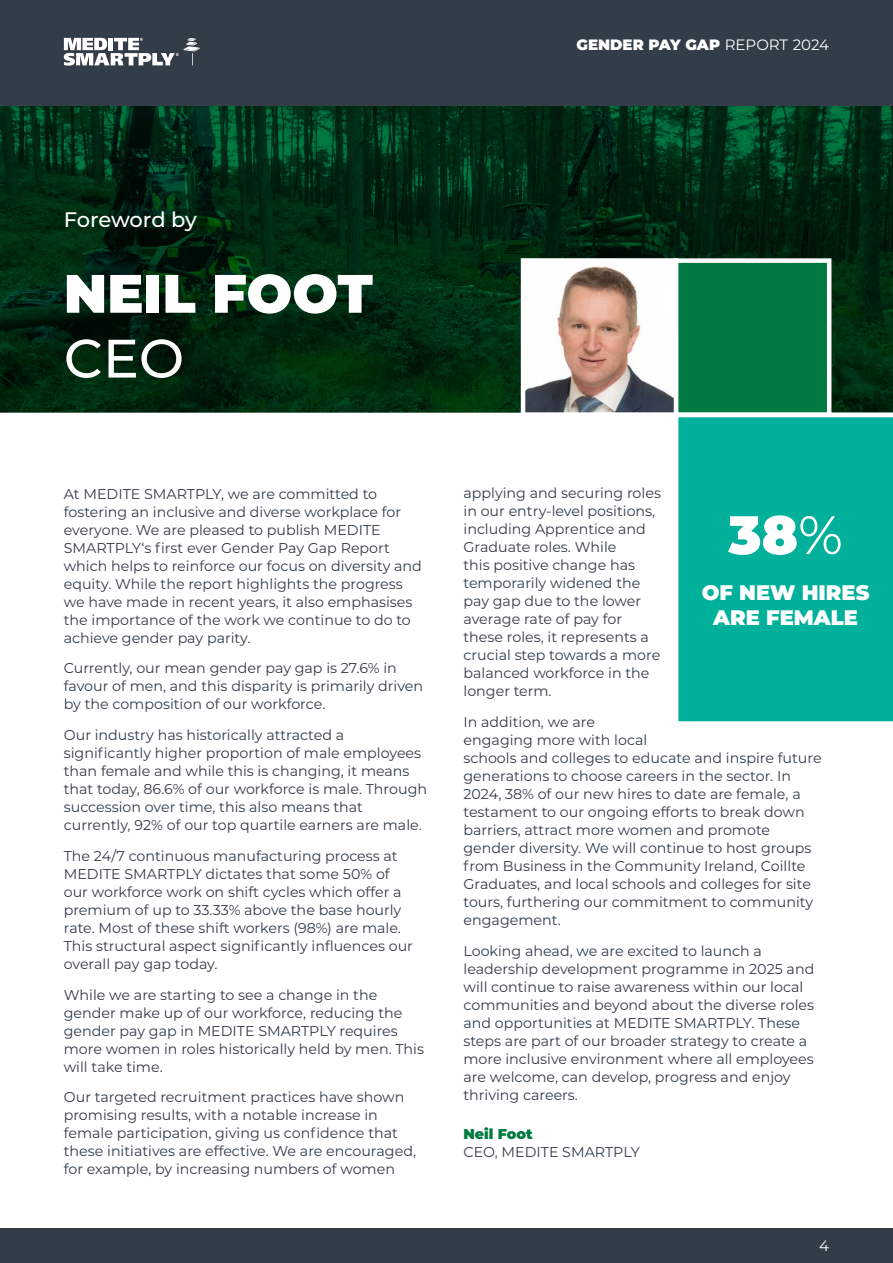
<style>
.page{position:relative;width:893px;height:1263px;background:#fff}
.page>*{position:absolute;margin:0;border:0;box-sizing:border-box;transform-origin:0 0}
.t1{font:900 54px "Montserrat";color:#fff}
.t2{font:500 54px "Montserrat";color:#fff}
.t3{font:900 21px/25.2px "Montserrat";color:#fff;text-align:center}
.t4{font:500 21px "Montserrat";letter-spacing:-.01em;color:#fff}
.t5{font:900 15px "Montserrat";color:#fff}
.t6{font:15px "Montserrat";color:#fff}
.t7{font:14.25px/18px "Montserrat";color:#323d47}
.t8{font:900 14.25px "Montserrat";color:#007a41}
.s1{font-weight:400}
</style>
<div class="page">
<div style="left:0;top:0;width:893px;height:106px;background:#323d47"></div>
<div style="left:0;top:1229px;width:893px;height:34px;background:#323d47"></div>
<svg style="left:64px;top:38px;width:136px;height:28px"></svg>
<svg style="left:0;top:106px;width:893px;height:307px;background:#002a12"></svg>
<img style="left:526px;top:263px;width:147px;height:149px">
<div style="left:521px;top:258px;width:157px;height:159px;border:4px solid #fff"></div>
<div style="left:674px;top:258px;width:157px;height:159px;background:#007a41;border:4px solid #fff"></div>
<div style="left:678px;top:417px;width:215px;height:305px;background:#00b09b"></div>
<hr style="left:0;top:413px;width:893px;height:4px;background:#fff">
<p class="t5" style="left:576px;top:33px;width:254px">GENDER PAY GAP <span class="s1">REPORT 2024</span></p>
<h2 class="t4" style="left:64px;top:205px;width:135px">Foreword by</h2>
<h1 class="t1" style="left:64px;top:253px;width:311px">NEIL FOOT</h1>
<h1 class="t2" style="left:64px;top:321px;width:122px">CEO</h1>
<p class="t7" style="left:64px;top:484px;width:360px">At MEDITE SMARTPLY, we are committed to fostering an inclusive and diverse workplace for everyone. We are pleased to publish MEDITE SMARTPLY‘s first ever Gender Pay Gap Report which helps to reinforce our focus on diversity and equity. While the report highlights the progress we have made in recent years, it also emphasises the importance of the work we continue to do to achieve gender pay parity.</p>
<p class="t7" style="left:64px;top:659px;width:361px">Currently, our mean gender pay gap is 27.6% in favour of men, and this disparity is primarily driven by the composition of our workforce.</p>
<p class="t7" style="left:64px;top:725px;width:365px">Our industry has historically attracted a significantly higher proportion of male employees than female and while this is changing, it means that today, 86.6% of our workforce is male. Through succession over time, this also means that currently, 92% of our top quartile earners are male.</p>
<p class="t7" style="left:64px;top:846px;width:351px">The 24/7 continuous manufacturing process at MEDITE SMARTPLY dictates that some 50% of our workforce work on shift cycles which offer a premium of up to 33.33% above the base hourly rate. Most of these shift workers (98%) are male.<br>This structural aspect significantly influences our overall pay gap today.</p>
<p class="t7" style="left:64px;top:985px;width:362px">While we are starting to see a change in the gender make up of our workforce, reducing the gender pay gap in MEDITE SMARTPLY requires more women in roles historically held by men. This will take time.</p>
<p class="t7" style="left:64px;top:1088px;width:354px">Our targeted recruitment practices have shown promising results, with a notable increase in female participation, giving us confidence that these initiatives are effective. We are encouraged, for example, by increasing numbers of women</p>
<p class="t7" style="left:463px;top:484px;width:199px">applying and securing roles in our entry-level positions, including Apprentice and<br>Graduate roles. While<br>this positive change has temporarily widened the pay gap due to the lower average rate of pay for these roles, it represents a crucial step towards a more balanced workforce in the longer term.</p>
<p class="t7" style="left:463px;top:713px;width:360px">In addition, we are<br>engaging more with local<br>schools and colleges to educate and inspire future generations to choose careers in the sector. In 2024, 38% of our new hires to date are female, a testament to our ongoing efforts to break down barriers, attract more women and promote gender diversity. We will continue to host groups from Business in the Community Ireland, Coillte Graduates, and local schools and colleges for site tours, furthering our commitment to community engagement.</p>
<p class="t7" style="left:463px;top:941px;width:352px">Looking ahead, we are excited to launch a leadership development programme in 2025 and will continue to raise awareness within our local communities and beyond about the diverse roles and opportunities at MEDITE SMARTPLY. These steps are part of our broader strategy to create a more inclusive environment where all employees are welcome, can develop, progress and enjoy thriving careers.</p>
<p class="t8" style="left:463px;top:1123px;width:71px">Neil Foot</p>
<p class="t7" style="left:463px;top:1143px;width:178px">CEO, MEDITE SMARTPLY</p>
<h1 class="t1" style="left:728px;top:494px;width:116px">38<span class="s1">%</span></h1>
<h2 class="t3" style="left:702px;top:578px;width:169px">OF NEW HIRES<br>ARE FEMALE</h2>
<p class="t6" style="left:819px;top:1236px;width:11px">4</p>
</div>
